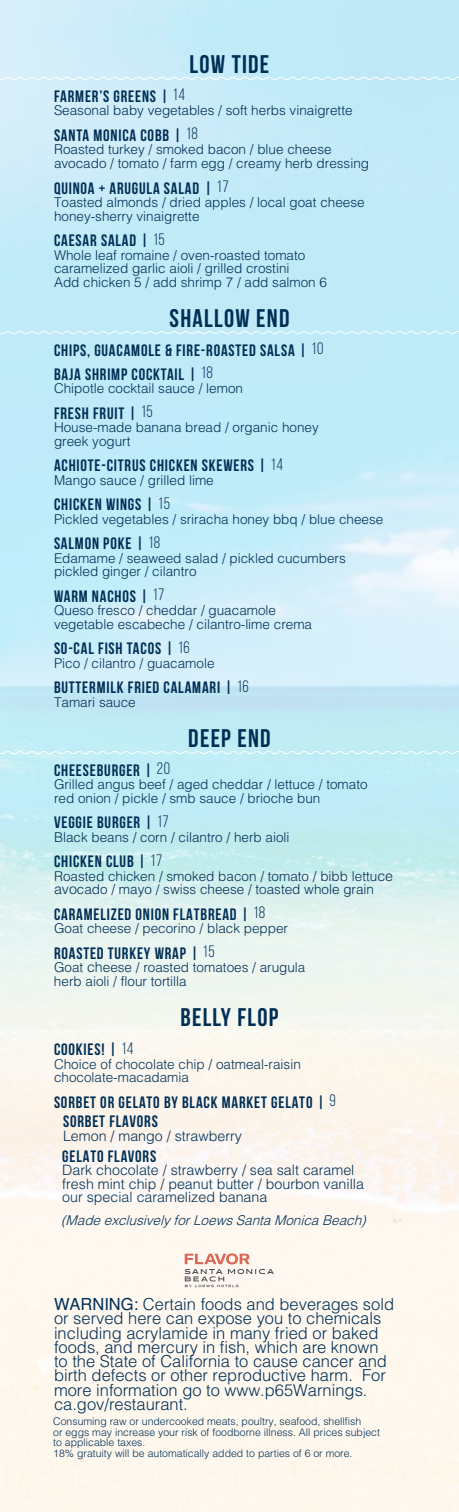
<style>
.page{position:relative;width:459px;height:1512px;background:#fff}
.page>*{position:absolute;margin:0;border:0;box-sizing:border-box;transform-origin:0 0}
.t1{font:700 25.5px "Bebas Neue";letter-spacing:.05em;color:#002f56}
.t2{font:700 16.5px/24px "Bebas Neue";letter-spacing:.05em;color:#002f56}
.t3{font:300 16.5px/14.2px "Helvetica";color:#002f56}
.t4{font:300 14.25px/13.5px "Helvetica";color:#002f56}
.t5{font:300 13.5px/13.5px "Helvetica";color:#002f56}
.t6{font:italic 300 13.5px "Helvetica";color:#002f56}
.t7{font:300 10.5px/10.5px "Helvetica";color:#002f56}
.s1{font-weight:400}
.s2{font-size:14.25px}
</style>
<div class="page">
<svg style="left:185px;top:1253px;width:89px;height:34px"></svg>
<svg style="left:0;top:76px;width:459px;height:5px"></svg>
<svg style="left:0;top:330px;width:459px;height:5px"></svg>
<svg style="left:0;top:750px;width:459px;height:5px"></svg>
<svg style="left:0;top:1029px;width:459px;height:5px"></svg>
<h1 class="t1" style="left:190px;top:50px;width:81px">LOW TIDE</h1>
<p class="t2" style="left:54px;top:84px;width:133px">FARMER’S GREENS | <span class="s1">14</span></p>
<p class="t5" style="left:54px;top:103px;width:300px">Seasonal baby vegetables / soft herbs vinaigrette</p>
<p class="t2" style="left:54px;top:123px;width:145px">SANTA MONICA COBB | <span class="s1">18</span></p>
<p class="t5" style="left:54px;top:142px;width:317px">Roasted turkey / smoked bacon / blue cheese avocado / tomato / farm egg / creamy herb dressing</p>
<p class="t2" style="left:54px;top:176px;width:176px">QUINOA + ARUGULA SALAD | <span class="s1">17</span></p>
<p class="t5" style="left:54px;top:195px;width:312px">Toasted almonds / dried apples / local goat cheese honey-sherry vinaigrette</p>
<p class="t2" style="left:54px;top:228px;width:112px">CAESAR SALAD | <span class="s1">15</span></p>
<p class="t5" style="left:54px;top:247px;width:275px">Whole leaf romaine / oven-roasted tomato caramelized garlic aioli / grilled crostini<br>Add chicken 5 / add shrimp 7 / add salmon 6</p>
<h1 class="t1" style="left:170px;top:305px;width:121px">SHALLOW END</h1>
<p class="t2" style="left:54px;top:338px;width:271px">CHIPS, GUACAMOLE &amp; FIRE-ROASTED SALSA | <span class="s1">10<br></span>BAJA SHRIMP COCKTAIL | <span class="s1">18</span></p>
<p class="t5" style="left:54px;top:381px;width:191px">Chipotle cocktail sauce / lemon</p>
<p class="t2" style="left:54px;top:401px;width:100px">FRESH FRUIT | <span class="s1">15</span></p>
<p class="t5" style="left:54px;top:420px;width:266px">House-made banana bread / organic honey greek yogurt</p>
<p class="t2" style="left:54px;top:453px;width:231px">ACHIOTE-CITRUS CHICKEN SKEWERS | <span class="s1">14</span></p>
<p class="t5" style="left:54px;top:472px;width:161px">Mango sauce / grilled lime</p>
<p class="t2" style="left:54px;top:492px;width:117px">CHICKEN WINGS | <span class="s1">15</span></p>
<p class="t5" style="left:54px;top:511px;width:331px">Pickled vegetables / sriracha honey bbq / blue cheese</p>
<p class="t2" style="left:54px;top:531px;width:108px">SALMON POKE | <span class="s1">18</span></p>
<p class="t5" style="left:54px;top:550px;width:293px">Edamame / seaweed salad / pickled cucumbers pickled ginger / cilantro</p>
<p class="t2" style="left:54px;top:584px;width:112px">WARM NACHOS | <span class="s1">17</span></p>
<p class="t5" style="left:54px;top:603px;width:260px">Queso fresco / cheddar / guacamole vegetable escabeche / cilantro-lime crema</p>
<p class="t2" style="left:54px;top:636px;width:137px">SO-CAL FISH TACOS | <span class="s1">16</span></p>
<p class="t5" style="left:54px;top:655px;width:162px">Pico / cilantro / guacamole</p>
<p class="t2" style="left:54px;top:675px;width:196px">BUTTERMILK FRIED CALAMARI | <span class="s1">16</span></p>
<p class="t5" style="left:54px;top:694px;width:83px">Tamari sauce</p>
<h1 class="t1" style="left:188px;top:725px;width:84px">DEEP END</h1>
<p class="t2" style="left:54px;top:758px;width:118px">CHEESEBURGER | <span class="s1">20</span></p>
<p class="t5" style="left:54px;top:777px;width:315px">Grilled angus beef / aged cheddar / lettuce / tomato red onion / pickle / smb sauce / brioche bun</p>
<p class="t2" style="left:54px;top:810px;width:116px">VEGGIE BURGER | <span class="s1">17</span></p>
<p class="t5" style="left:54px;top:829px;width:237px">Black beans / corn / cilantro / herb aioli</p>
<p class="t2" style="left:54px;top:849px;width:110px">CHICKEN CLUB | <span class="s1">17</span></p>
<p class="t5" style="left:54px;top:868px;width:341px">Roasted chicken / smoked bacon / tomato / bibb lettu<span class="s2">ce avo</span>cado / mayo / swiss cheese / toasted whole grain</p>
<p class="t2" style="left:54px;top:902px;width:213px">CARAMELIZED ONION FLATBREAD | <span class="s1">18</span></p>
<p class="t5" style="left:54px;top:921px;width:236px">Goat cheese / pecorino / black pepper</p>
<p class="t2" style="left:54px;top:941px;width:162px">ROASTED TURKEY WRAP | <span class="s1">15</span></p>
<p class="t5" style="left:54px;top:960px;width:253px">Goat <span class="s2">ch</span>eese / roasted tomatoes / arugula herb aioli / flour tortilla</p>
<h1 class="t1" style="left:180px;top:1004px;width:100px">BELLY FLOP</h1>
<p class="t2" style="left:54px;top:1037px;width:81px">COOKIES! | <span class="s1">14</span></p>
<p class="t5" style="left:54px;top:1056px;width:248px">Choice of chocolate chip / oatmeal-raisin chocolate-macadamia</p>
<p class="t2" style="left:63px;top:1092px;width:274px;line-height:19.5px;text-indent:-9px">SORBET OR GELATO BY BLACK MARKET GELATO | <span class="s1">9<br></span>SORBET FLAVORS</p>
<p class="t4" style="left:63px;top:1128px;width:180px">Lemon / mango / strawberry</p>
<p class="t2" style="left:62px;top:1144px;width:96px">GELATO FLAVORS</p>
<p class="t4" style="left:62px;top:1162px;width:303px">Dark chocolate / strawberry / sea salt caramel fresh mint chip / peanut butter / bourbon vanilla our special caramelized banana</p>
<p class="t6" style="left:61px;top:1209px;width:312px">(MadeexclusivelyforLoewsSantaMonicaBeach)</p>
<p class="t3" style="left:54px;top:1296px;width:342px"><span class="s1">WARNING:</span> Certain foods and beverages sold or served here can expose you to chemicals including acrylamide in many fried or baked foods, and mercury in fish, which are known to the State of California to cause cancer and birth defects or other reproductive harm. For more information go to www.p65Warnings. ca.gov/restaurant.</p>
<p class="t7" style="left:53px;top:1415px;width:328px">Consuming raw or undercooked meats, poultry, seafood, shellfish<br>or eggs may increase your risk of foodborne illness. All prices subject to applicable taxes.<br>18% gratuity will be automatically added to parties of 6 or more.</p>
</div>
